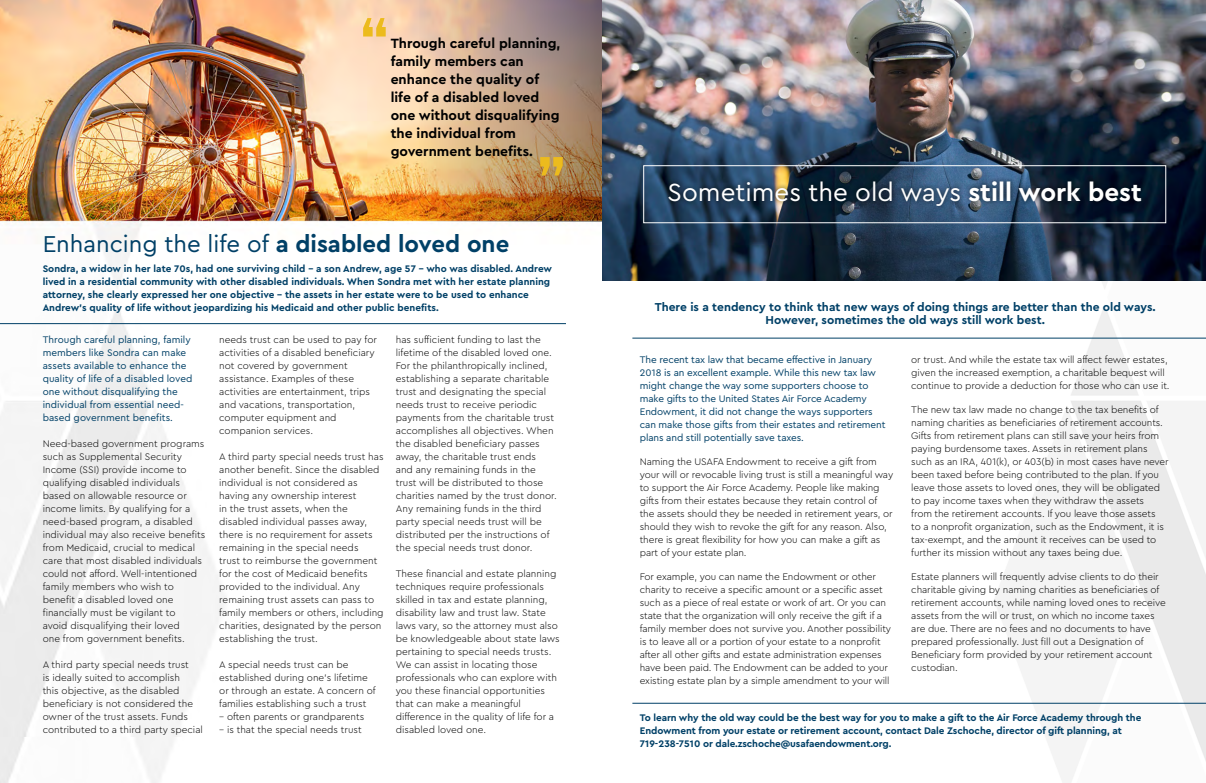
<style>
.page{position:relative;width:1206px;height:783px;background:#fff}
.page>*{position:absolute;margin:0;border:0;box-sizing:border-box;transform-origin:0 0}
.t1{font:89.5px "Bebas Neue";color:#ecbb1d}
.t2{font:26px "Cera GR";color:#fff}
.t3{font:24px "Cera GR";color:#004067}
.t4{font:700 14px/18px "Cera GR";color:#000}
.t5{font:700 12px/13px "Cera GR";color:#004067;text-align:center}
.t6{font:300 10px/13px "Cera GR";color:#000}
.t7{font:700 10px/13px "Cera GR";color:#004067}
.t8{font:10px/13px "Cera GR";letter-spacing:-.01em;color:#004067}
.s1{font-weight:700}
</style>
<div class="page">
<img style="left:0;top:0;width:1206px;height:783px">
<img style="left:602px;top:0;width:604px;height:280px">
<div style="left:664px;top:176px;width:482px;height:35px;background:#000;opacity:.71"></div>
<hr style="left:632px;top:338px;width:574px;height:1px;background:#004067">
<hr style="left:632px;top:703px;width:574px;height:1px;background:#004067">
<div style="left:643px;top:165px;width:523px;height:58px;border:1px solid #fff"></div>
<hr style="left:0;top:323px;width:566px;height:1px;background:#004067">
<img style="left:403px;top:0;width:199px;height:221px">
<h1 class="t1" style="left:360px;top:1px;width:31px">“</h1>
<h3 class="t4" style="left:391px;top:34px;width:171px">Through careful planning, family members can enhance the quality of life of a disabled loved one without disqualifying the individual from government benefits.</h3>
<h1 class="t1" style="left:566px;top:193px;width:31px;rotate:-180deg">“</h1>
<h3 class="t3" style="left:43px;top:230px;width:468px">Enhancing the life of <span class="s1">a disabled loved one</span></h3>
<p class="t7" style="left:43px;top:263px;width:511px">Sondra, a widow in her late 70s, had one surviving child – a son Andrew, age 57 – who was disabled. Andrew lived in a residential community with other disabled individuals. When Sondra met with her estate planning attorney, she clearly expressed her one objective – the assets in her estate were to be used to enhance Andrew’s quality of life without jeopardizing his Medicaid and other public benefits.</p>
<p class="t8" style="left:43px;top:333px;width:151px">Through careful planning, family members like Sondra can make assets available to enhance the quality of life of a disabled loved one without disqualifying the individual from essential need&shy;based government benefits.</p>
<p class="t6" style="left:43px;top:437px;width:164px">Need-based government programs such as Supplemental Security<br>Income (SSI) provide income to qualifying disabled individuals based on allowable resource or income limits. By qualifying for a need-based program, a disabled individual may also receive benefits from Medicaid, crucial to medical care that most disabled individuals could not afford. Well-intentioned family members who wish to benefit a disabled loved one financially must be vigilant to<br>avoid disqualifying their loved<br>one from government benefits.</p>
<p class="t6" style="left:43px;top:658px;width:162px">A third party special needs trust<br>is ideally suited to accomplish<br>this objective, as the disabled beneficiary is not considered the owner of the trust assets. Funds contributed to a third party special</p>
<p class="t6" style="left:219px;top:333px;width:159px">needs trust can be used to pay for activities of a disabled beneficiary not covered by government assistance. Examples of these activities are entertainment, trips and vacations, transportation, computer equipment and companion services.</p>
<p class="t6" style="left:219px;top:450px;width:166px">A third party special needs trust has another benefit. Since the disabled individual is not considered as having any ownership interest<br>in the trust assets, when the disabled individual passes away, there is no requirement for assets remaining in the special needs<br>trust to reimburse the government for the cost of Medicaid benefits provided to the individual. Any remaining trust assets can pass to family members or others, including charities, designated by the person establishing the trust.</p>
<p class="t6" style="left:219px;top:658px;width:158px">A special needs trust can be established during one’s lifetime or through an estate. A concern of families establishing such a trust</p>
<p class="t6" style="left:219px;top:710px;width:147px">– often parents or grandparents</p>
<p class="t6" style="left:219px;top:723px;width:144px">– is that the special needs trust</p>
<p class="t6" style="left:396px;top:333px;width:162px">has sufficient funding to last the lifetime of the disabled loved one.<br>For the philanthropically inclined, establishing a separate charitable trust and designating the special needs trust to receive periodic payments from the charitable trust accomplishes all objectives. When the disabled beneficiary passes away, the charitable trust ends<br>and any remaining funds in the trust will be distributed to those charities named by the trust donor.<br>Any remaining funds in the third party special needs trust will be distributed per the instructions of the special needs trust donor.</p>
<p class="t6" style="left:396px;top:567px;width:165px">These financial and estate planning techniques require professionals skilled in tax and estate planning, disability law and trust law. State laws vary, so the attorney must also be knowledgeable about state laws pertaining to special needs trusts.<br>We can assist in locating those professionals who can explore with you these financial opportunities that can make a meaningful difference in the quality of life for a disabled loved one.</p>
<h2 class="t2" style="left:668px;top:177px;width:476px">Sometimes the old ways <span class="s1">still work best</span></h2>
<p class="t5" style="left:655px;top:300px;width:503px">There is a tendency to think that new ways of doing things are better than the old ways.<br>However, sometimes the old ways still work best.</p>
<p class="t8" style="left:640px;top:353px;width:247px">The recent tax law that became effective in January 2018 is an excellent example. While this new tax law might change the way some supporters choose to make gifts to the United States Air Force Academy Endowment, it did not change the ways supporters can make those gifts from their estates and retirement plans and still potentially save taxes.</p>
<p class="t6" style="left:640px;top:455px;width:255px">Naming the USAFA Endowment to receive a gift from your will or revocable living trust is still a meaningful way to support the Air Force Academy. People like making gifts from their estates because they retain control of the assets should they be needed in retirement years, or should they wish to revoke the gift for any reason. Also, there is great flexibility for how you can make a gift as part of your estate plan.</p>
<p class="t6" style="left:640px;top:570px;width:253px">For example, you can name the Endowment or other charity to receive a specific amount or a specific asset such as a piece of real estate or work of art. Or you can state that the organization will only receive the gift if a family member does not survive you. Another possibility is to leave all or a portion of your estate to a nonprofit after all other gifts and estate administration expenses have been paid. The Endowment can be added to your existing estate plan by a simple amendment to your will</p>
<p class="t6" style="left:911px;top:353px;width:260px">or trust. And while the estate tax will affect fewer estates, given the increased exemption, a charitable bequest will continue to provide a deduction for those who can use it.</p>
<p class="t6" style="left:911px;top:403px;width:259px">The new tax law made no change to the tax benefits of naming charities as beneficiaries of retirement accounts.<br>Gifts from retirement plans can still save your heirs from paying burdensome taxes. Assets in retirement plans such as an IRA, 401(k), or 403(b) in most cases have never been taxed before being contributed to the plan. If you leave those assets to loved ones, they will be obligated to pay income taxes when they withdraw the assets<br>from the retirement accounts. If you leave those assets<br>to a nonprofit organization, such as the Endowment, it is tax-exempt, and the amount it receives can be used to further its mission without any taxes being due.</p>
<p class="t6" style="left:911px;top:570px;width:256px">Estate planners will frequently advise clients to do their charitable giving by naming charities as beneficiaries of retirement accounts, while naming loved ones to receive assets from the will or trust, on which no income taxes are due. There are no fees and no documents to have prepared professionally. Just fill out a Designation of Beneficiary form provided by your retirement account custodian.</p>
<p class="t7" style="left:640px;top:711px;width:503px">To learn why the old way could be the best way for you to make a gift to the Air Force Academy through the<br>Endowment from your estate or retirement account, contact Dale Zschoche, director of gift planning, at<br>719-238-7510 or dale.zschoche@usafaendowment.org.</p>
</div>
